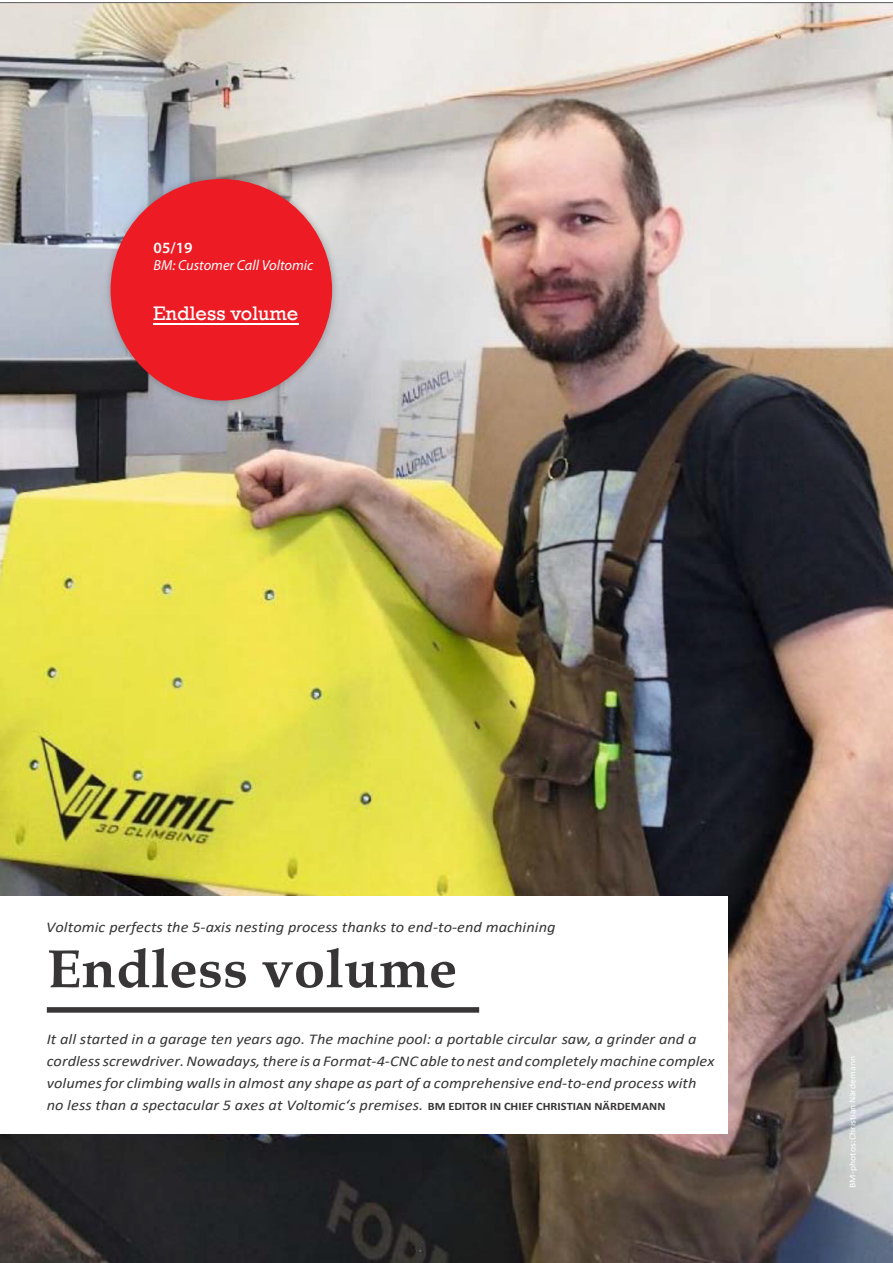
<style>
.page{position:relative;width:893px;height:1263px;background:#fff}
.page>*{position:absolute;margin:0;border:0;box-sizing:border-box;transform-origin:0 0}
.t1{font:700 54px "Book Antiqua";letter-spacing:.005em;color:#373535;scale:1.04 1}
.t2{font:20.1px "Rockwell";color:#fff}
.t3{font:600 15.6px "Myriad Pro";color:#fff}
.t4{font:italic 15px/22.2px "Calibri";letter-spacing:.005em;color:#373535;scale:1.09 1}
.t5{font:italic 14.55px "Myriad Pro";color:#fff}
.t6{font:9px "Calibri";letter-spacing:.015em;color:#fff;scale:1.08 1}
.s1{font-weight:700;font-style:normal;font-size:11.4px}
</style>
<div class="page">
<img style="left:0;top:2px;width:893px;height:1261px">
<div style="left:0;top:896px;width:727px;height:238px;background:#fff"></div>
<div style="left:47px;top:1007px;width:432px;height:6px;background:#373535"></div>
<div style="left:103px;top:172px;width:237px;height:236px;background:#231f20;opacity:.3"></div>
<div style="left:111px;top:179px;width:221px;height:222px;background:#ed1b24;border-radius:50%"></div>
<hr style="left:153px;top:323px;width:145px;height:2px;background:#fff">
<p class="t3" style="left:154px;top:238px;width:40px">05/19</p>
<p class="t5" style="left:154px;top:256px;width:161px">BM: Customer Call Voltomic</p>
<p class="t2" style="left:153px;top:302px;width:147px">Endless volume</p>
<p class="t4" style="left:46px;top:915px;width:469px">Voltomic perfects the 5-axis nesting process thanks to end-to-end machining</p>
<p class="t1" style="left:47px;top:932px;width:396px">Endless volume</p>
<p class="t4" style="left:47px;top:1027px;width:614px">It all started in a garage ten years ago. The machine pool: a portable circular saw, a grinder and a cordlessscrewdriver.Nowadays,there is aFormat-4-CNC able tonest andcompletelymachine complex volumes for climbing walls in almost any shape as part of a comprehensive end-to-end process with no less than a spectacular 5 axes at Voltomic‘s premises. <span class="s1">BM EDITOR IN CHIEF CHRISTIAN NÄRDEMANN</span></p>
<p class="t6" style="left:846px;top:1188px;width:124px;rotate:-90deg">BM-photos:ChristianNärdemann</p>
</div>
